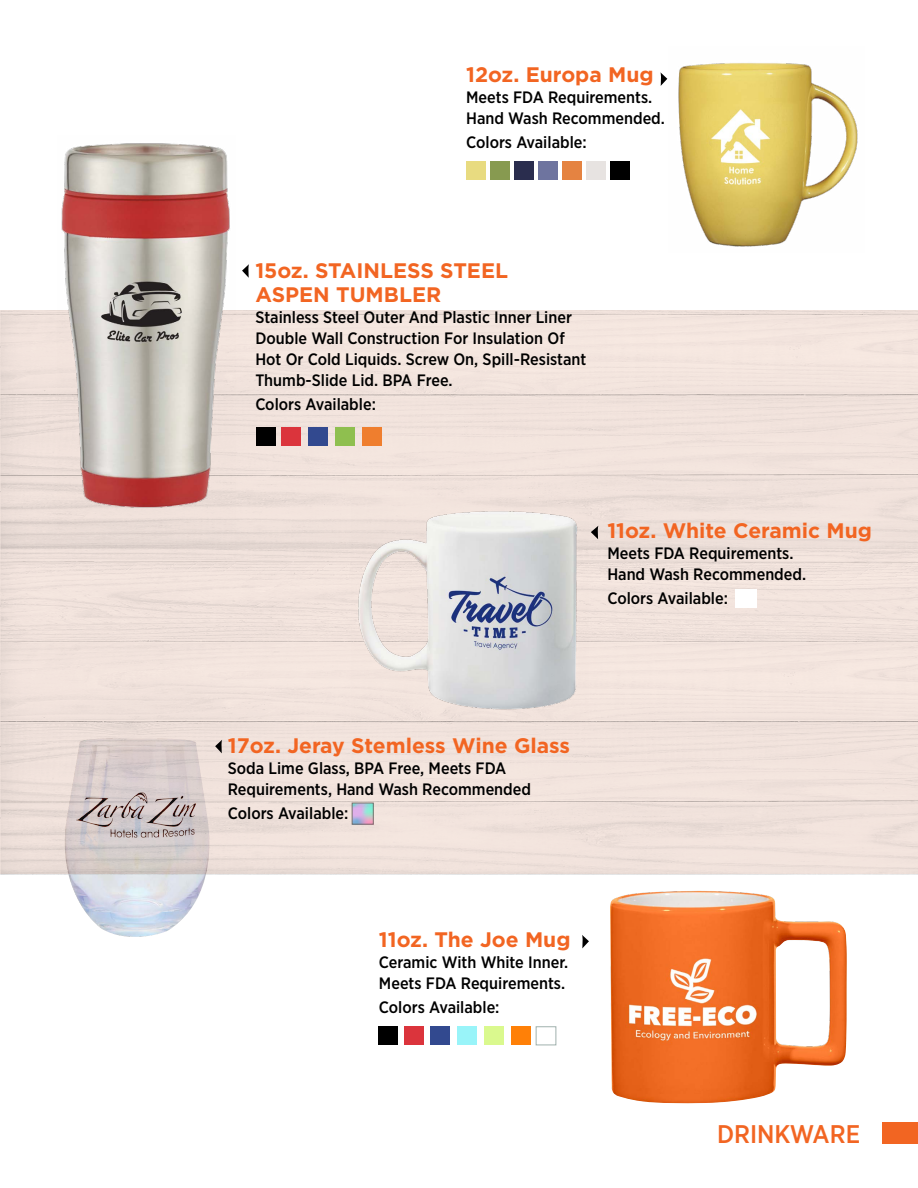
<style>
.page{position:relative;width:918px;height:1188px;background:#fff}
.page>*{position:absolute;margin:0;border:0;box-sizing:border-box;transform-origin:0 0}
.t1{font:500 25.5px "Gotham Narrow";color:#f26522}
.t2{font:700 21px/24px "Gotham";color:#f26522}
.t3{font:500 16.5px/21px "Gotham Narrow";color:#000}
</style>
<div class="page">
<div style="left:0;top:310px;width:918px;height:564px;background:#f1e3dc"></div>
<div style="left:882px;top:1122px;width:36px;height:22px;background:#f26522"></div>
<img style="left:352px;top:499px;width:237px;height:224px">
<img style="left:678px;top:63px;width:180px;height:184px">
<img style="left:57px;top:143px;width:178px;height:390px">
<svg style="left:582px;top:935px;width:7px;height:13px"></svg>
<div style="left:378px;top:1027px;width:20px;height:18px;background:#000"></div>
<div style="left:404px;top:1027px;width:20px;height:18px;background:#db343c"></div>
<div style="left:430px;top:1027px;width:20px;height:18px;background:#32498f"></div>
<div style="left:457px;top:1027px;width:20px;height:18px;background:#99f4f9"></div>
<div style="left:484px;top:1027px;width:20px;height:18px;background:#daf98e"></div>
<div style="left:511px;top:1027px;width:19px;height:18px;background:#ff8007"></div>
<svg style="left:660px;top:72px;width:7px;height:14px"></svg>
<div style="left:466px;top:161px;width:19px;height:19px;background:#e8db80"></div>
<div style="left:490px;top:161px;width:19px;height:19px;background:#879a50"></div>
<div style="left:514px;top:161px;width:20px;height:19px;background:#2a2d4e"></div>
<div style="left:538px;top:161px;width:20px;height:19px;background:#6e749f"></div>
<div style="left:562px;top:161px;width:20px;height:19px;background:#e58341"></div>
<div style="left:586px;top:161px;width:20px;height:19px;background:#e7e3e1"></div>
<div style="left:610px;top:161px;width:20px;height:19px;background:#000"></div>
<img style="left:354px;top:805px;width:17px;height:17px">
<img style="left:610px;top:891px;width:237px;height:213px">
<div style="left:536px;top:1027px;width:20px;height:18px;background:#fff;border:1px solid #a0b1ad"></div>
<img style="left:65px;top:738px;width:144px;height:199px">
<svg style="left:242px;top:264px;width:7px;height:14px"></svg>
<div style="left:256px;top:427px;width:20px;height:18px;background:#000"></div>
<div style="left:282px;top:427px;width:19px;height:18px;background:#db343c"></div>
<div style="left:308px;top:427px;width:20px;height:18px;background:#32498f"></div>
<div style="left:335px;top:427px;width:19px;height:18px;background:#8fbf4f"></div>
<div style="left:362px;top:427px;width:20px;height:18px;background:#ef7e2e"></div>
<svg style="left:591px;top:525px;width:8px;height:14px"></svg>
<div style="left:735px;top:589px;width:22px;height:19px;background:#fff"></div>
<svg style="left:215px;top:740px;width:7px;height:13px"></svg>
<p class="t2" style="left:466px;top:62px;width:189px">12oz. Europa Mug</p>
<p class="t3" style="left:466px;top:87px;width:200px">Meets FDA Requirements.<br>Hand Wash Recommended.</p>
<p class="t3" style="left:466px;top:132px;width:122px">Colors Available:</p>
<p class="t2" style="left:255px;top:259px;width:254px">15oz. STAINLESS STEEL<br>ASPEN TUMBLER</p>
<p class="t3" style="left:255px;top:307px;width:332px">Stainless Steel Outer And Plastic Inner Liner Double Wall Construction For Insulation Of Hot Or Cold Liquids. Screw On, Spill-Resistant Thumb-Slide Lid. BPA Free.</p>
<p class="t3" style="left:255px;top:394px;width:122px">Colors Available:</p>
<p class="t2" style="left:607px;top:519px;width:266px">11oz. White Ceramic Mug</p>
<p class="t3" style="left:607px;top:543px;width:200px">Meets FDA Requirements.<br>Hand Wash Recommended.</p>
<p class="t3" style="left:607px;top:588px;width:122px">Colors Available:</p>
<p class="t2" style="left:228px;top:733px;width:344px">17oz. Jeray Stemless Wine Glass</p>
<p class="t3" style="left:228px;top:757px;width:305px">Soda Lime Glass, BPA Free, Meets FDA<br>Requirements, Hand Wash Recommended</p>
<p class="t3" style="left:228px;top:802px;width:122px">Colors Available:</p>
<p class="t2" style="left:379px;top:927px;width:193px">11oz. The Joe Mug</p>
<p class="t3" style="left:379px;top:951px;width:191px">Ceramic With White Inner.<br>Meets FDA Requirements.</p>
<p class="t3" style="left:379px;top:996px;width:122px">Colors Available:</p>
<h1 class="t1" style="left:717px;top:1118px;width:145px">DRINKWARE</h1>
</div>
